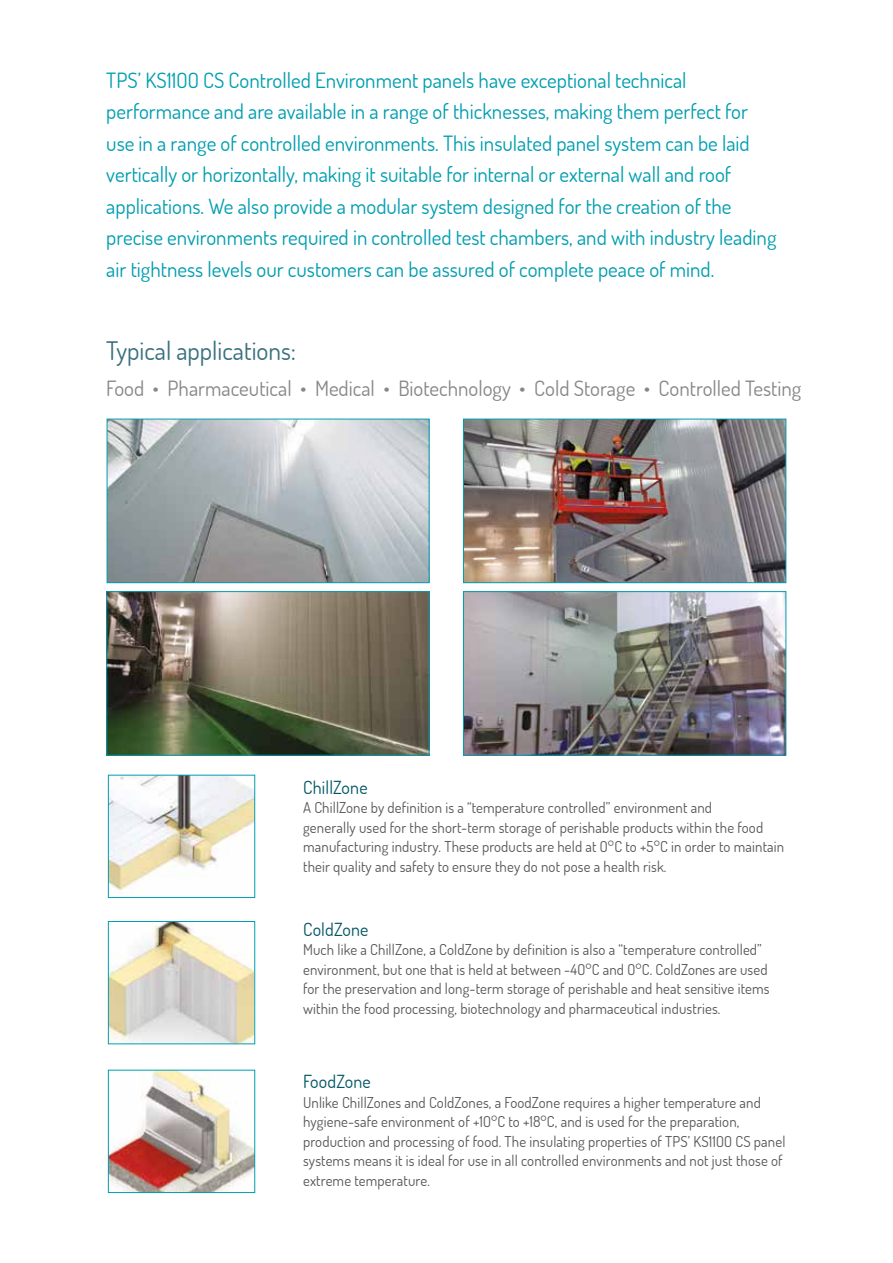
<style>
.page{position:relative;width:893px;height:1263px;background:#fff}
.page>*{position:absolute;margin:0;border:0;box-sizing:border-box;transform-origin:0 0}
.t1{font:25.5px "Dosis";color:#39707e}
.t2{font:21px/31.5px "Dosis";color:#009eb0}
.t3{font:21px "Dosis";color:#878787}
.t4{font:18px "Dosis";letter-spacing:.01em;color:#005664}
.t5{font:15px/19.5px "Dosis";letter-spacing:.01em;color:#575756}
</style>
<div class="page">
<img style="left:109px;top:421px;width:318px;height:160px">
<div style="left:107px;top:419px;width:322px;height:164px;border:1px solid #009eb0"></div>
<img style="left:465px;top:593px;width:319px;height:161px">
<div style="left:463px;top:591px;width:323px;height:165px;border:1px solid #009eb0"></div>
<img style="left:465px;top:421px;width:319px;height:160px">
<div style="left:463px;top:419px;width:323px;height:164px;border:1px solid #009eb0"></div>
<img style="left:110px;top:923px;width:143px;height:119px">
<div style="left:108px;top:921px;width:147px;height:123px;border:1px solid #009eb0"></div>
<img style="left:110px;top:1072px;width:143px;height:119px">
<div style="left:108px;top:1070px;width:147px;height:123px;border:1px solid #009eb0"></div>
<img style="left:110px;top:777px;width:143px;height:117px">
<div style="left:108px;top:775px;width:147px;height:123px;border:1px solid #009eb0"></div>
<img style="left:108px;top:593px;width:319px;height:161px">
<div style="left:106px;top:591px;width:323px;height:165px;border:1px solid #009eb0"></div>
<p class="t2" style="left:106px;top:64px;width:672px">TPS’ KS1100 CS Controlled Environment panels have exceptional technical performance and are available in a range of thicknesses, making them perfect for use in a range of controlled environments. This insulated panel system can be laid vertically or horizontally, making it suitable for internal or external wall and roof applications. We also provide a modular system designed for the creation of the precise environments required in controlled test chambers, and with industry leading air tightness levels our customers can be assured of complete peace of mind.</p>
<h1 class="t1" style="left:106px;top:334px;width:191px">Typical applications:</h1>
<h2 class="t3" style="left:106px;top:374px;width:696px">Food • Pharmaceutical • Medical • Biotechnology • Cold Storage • Controlled Testing</h2>
<p class="t4" style="left:303px;top:775px;width:66px">ChillZone</p>
<p class="t5" style="left:303px;top:797px;width:483px">A ChillZone by definition is a “temperature controlled” environment and<br>generally used for the short-term storage of perishable products within the food manufacturing industry. These products are held at 0°C to +5°C in order to maintain their quality and safety to ensure they do not pose a health risk.</p>
<p class="t4" style="left:303px;top:917px;width:67px">ColdZone</p>
<p class="t5" style="left:303px;top:939px;width:468px">Much like a ChillZone, a ColdZone by definition is also a “temperature controlled” environment, but one that is held at between -40°C and 0°C. ColdZones are used for the preservation and long-term storage of perishable and heat sensitive items within the food processing, biotechnology and pharmaceutical industries.</p>
<p class="t4" style="left:303px;top:1070px;width:69px">FoodZone</p>
<p class="t5" style="left:303px;top:1092px;width:484px">Unlike ChillZones and ColdZones, a FoodZone requires a higher temperature and hygiene-safe environment of +10°C to +18°C, and is used for the preparation, production and processing of food. The insulating properties of TPS’ KS1100 CS panel systems means it is ideal for use in all controlled environments and not just those of extreme temperature.</p>
</div>
